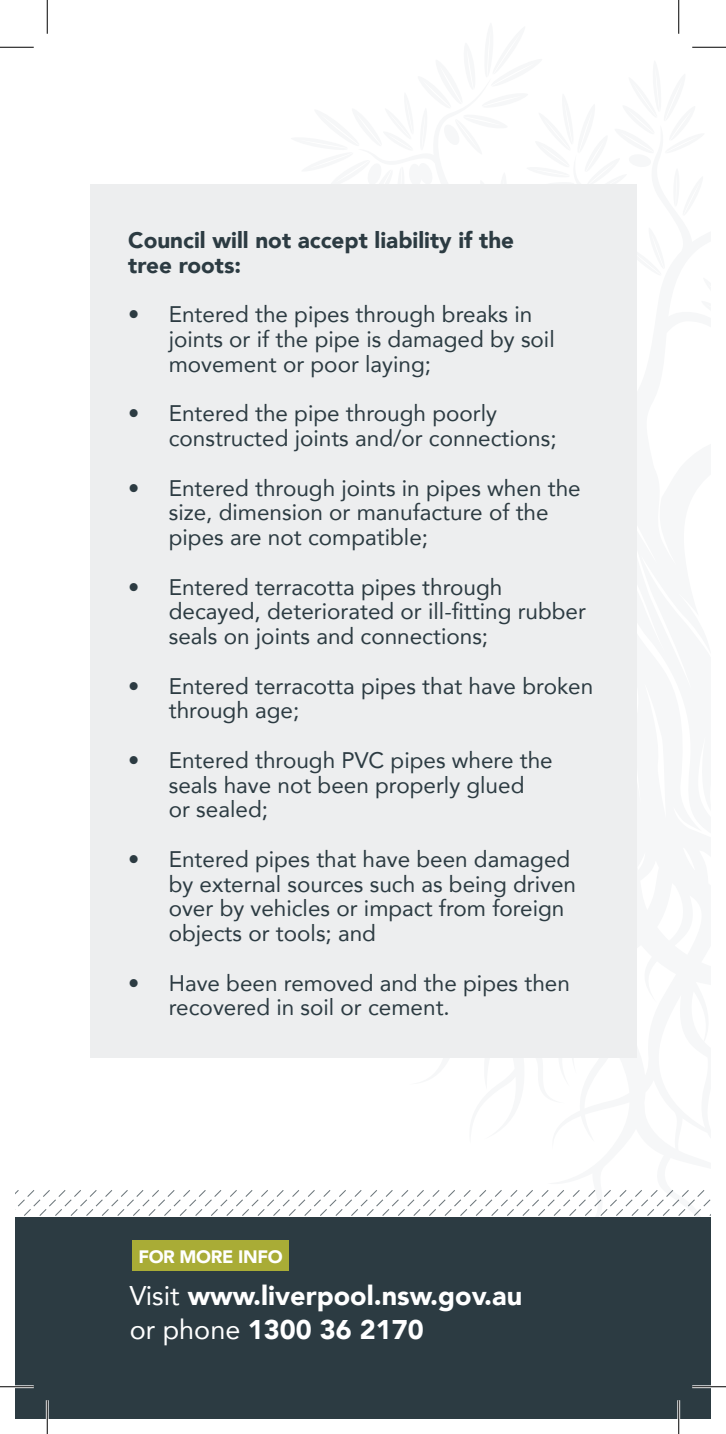
<style>
.page{position:relative;width:726px;height:1434px;background:#fff}
.page>*{position:absolute;margin:0;border:0;box-sizing:border-box;transform-origin:0 0}
.t1{font:900 27px/33.8px "Avenir";color:#fff}
.t2{font:22.5px/24.8px "Avenir";color:#2c3b42}
.t3{font:900 22.5px/24.8px "Avenir";color:#2c3b42}
.t4{font:900 18px "Avenir";letter-spacing:-.02em;color:#fff}
.s1{font-weight:400}
</style>
<div class="page">
<div style="left:91px;top:184px;width:546px;height:874px;background:#edeeef"></div>
<svg style="left:15px;top:1190px;width:696px;height:26px"></svg>
<div style="left:15px;top:1217px;width:696px;height:202px;background:#2c3b42"></div>
<div style="left:132px;top:1240px;width:156px;height:31px;background:#a9ac36"></div>
<hr style="left:0;top:1385px;width:34px;height:3px;background:#fff">
<hr style="left:692px;top:1385px;width:34px;height:3px;background:#fff">
<hr style="left:46px;top:1400px;width:3px;height:34px;background:#fff">
<hr style="left:677px;top:1400px;width:3px;height:34px;background:#fff">
<hr style="left:0;top:47px;width:34px;height:1px;background:#000">
<hr style="left:692px;top:47px;width:34px;height:1px;background:#000">
<hr style="left:0;top:1386px;width:34px;height:1px;background:#000">
<hr style="left:692px;top:1386px;width:34px;height:1px;background:#000">
<hr style="left:47px;top:0;width:1px;height:34px;background:#000">
<hr style="left:47px;top:1400px;width:1px;height:34px;background:#000">
<hr style="left:678px;top:0;width:1px;height:34px;background:#000">
<hr style="left:678px;top:1400px;width:1px;height:34px;background:#000">
<p class="t3" style="left:128px;top:227px;width:387px">Council will not accept liability if the tree roots:</p>
<p class="t2" style="left:169px;top:302px;width:387px;text-indent:-40px">• Entered the pipes through breaks in joints or if the pipe is damaged by soil movement or poor laying;</p>
<p class="t2" style="left:169px;top:401px;width:389px;text-indent:-40px">• Entered the pipe through poorly constructed joints and/or connections;</p>
<p class="t2" style="left:169px;top:475px;width:413px;text-indent:-40px">• Entered through joints in pipes when the size, dimension or manufacture of the pipes are not compatible;</p>
<p class="t2" style="left:169px;top:574px;width:419px;text-indent:-40px">• Entered terracotta pipes through decayed, deteriorated or ill-fitting rubber seals on joints and connections;</p>
<p class="t2" style="left:169px;top:673px;width:426px;text-indent:-40px">• Entered terracotta pipes that have broken through age;</p>
<p class="t2" style="left:169px;top:747px;width:386px;text-indent:-40px">• Entered through PVC pipes where the seals have not been properly glued<br>or sealed;</p>
<p class="t2" style="left:169px;top:846px;width:409px;text-indent:-40px">• Entered pipes that have been damaged by external sources such as being driven over by vehicles or impact from foreign objects or tools; and</p>
<p class="t2" style="left:169px;top:970px;width:403px;text-indent:-40px">• Have been removed and the pipes then recovered in soil or cement.</p>
<p class="t4" style="left:138px;top:1241px;width:146px">FOR MORE INFO</p>
<p class="t1" style="left:130px;top:1278px;width:394px"><span class="s1">Visit</span> www.liverpool.nsw.gov.au <span class="s1">or phone</span> 1300 36 2170</p>
</div>
